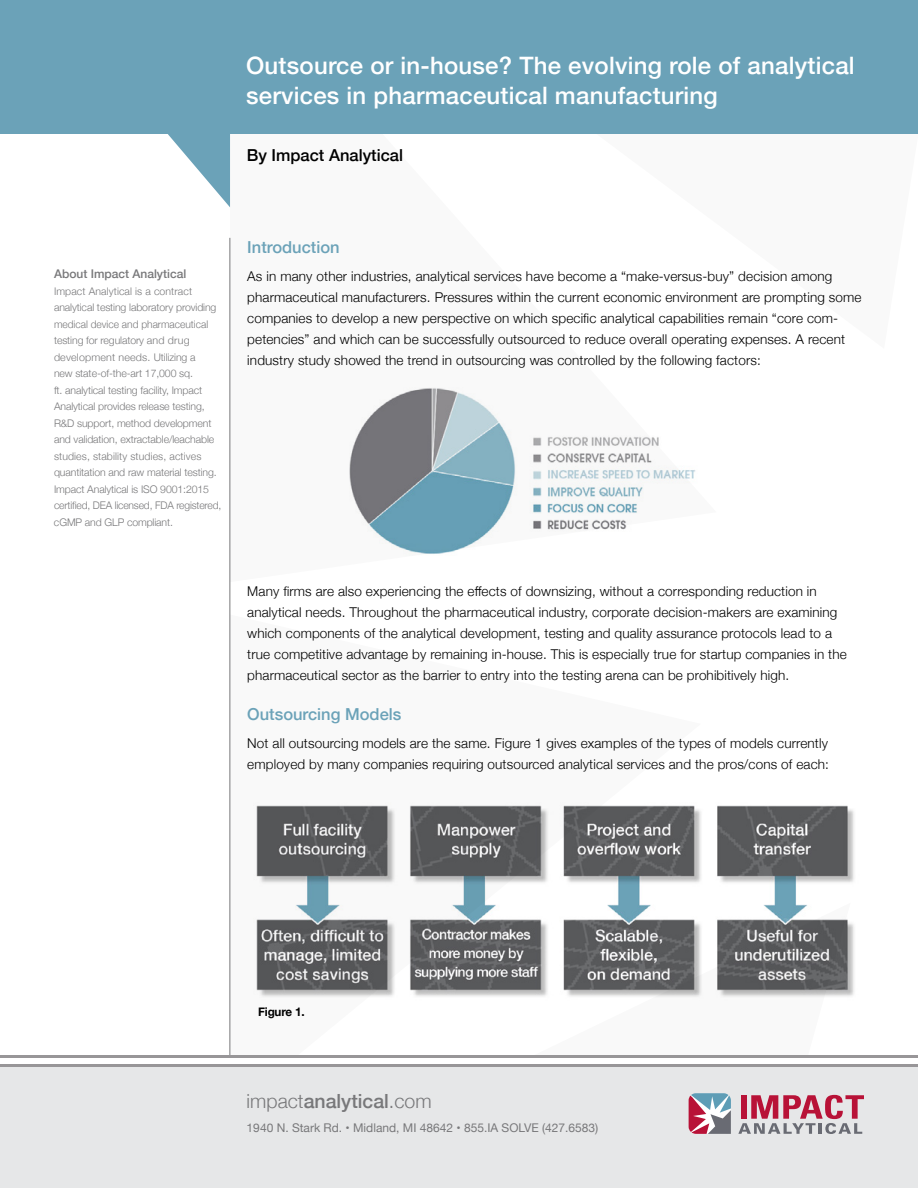
<style>
.page{position:relative;width:918px;height:1188px;background:#fff}
.page>*{position:absolute;margin:0;border:0;box-sizing:border-box;transform-origin:0 0}
.t1{font:500 24px/30px "Helvetica Neue";letter-spacing:.01em;color:#fff}
.t2{font:300 19.5px "Helvetica Neue";color:#78787a}
.t3{font:500 16.5px "Helvetica Neue";color:#6ba2b8}
.t4{font:500 16.5px "Helvetica Neue";color:#000}
.t5{font:300 13.5px/21px "Helvetica Neue";letter-spacing:.01em;color:#000}
.t6{font:12px "Helvetica Neue";color:#78787a}
.t7{font:500 12px "Helvetica Neue";color:#78787a}
.t8{font:700 12px "Helvetica Neue";letter-spacing:-.015em;color:#000}
.t9{font:300 10.5px/16.5px "Helvetica Neue";letter-spacing:-.01em;color:#78787a}
.s1{font-weight:500}
</style>
<div class="page">
<div style="left:0;top:1066px;width:918px;height:122px;background:#e6e7e8"></div>
<div style="left:0;top:0;width:918px;height:134px;background:#6ba2b8"></div>
<svg style="left:168px;top:134px;width:62px;height:73px"></svg>
<hr style="left:230px;top:238px;width:1px;height:817px;background:#78787a">
<hr style="left:0;top:1055px;width:918px;height:3px;background:#989698">
<hr style="left:0;top:1064px;width:918px;height:3px;background:#989698">
<svg style="left:738px;top:1095px;width:126px;height:39px"></svg>
<svg style="left:689px;top:1093px;width:42px;height:41px;background:#a68c9e"></svg>
<img style="left:349px;top:388px;width:347px;height:166px">
<img style="left:256px;top:805px;width:598px;height:192px">
<h1 class="t1" style="left:246px;top:48px;width:610px">Outsource or in-house? The evolving role of analytical services in pharmaceutical manufacturing</h1>
<p class="t4" style="left:247px;top:142px;width:158px">By Impact Analytical</p>
<p class="t7" style="left:54px;top:264px;width:134px">About Impact Analytical</p>
<p class="t9" style="left:54px;top:282px;width:169px">Impact Analytical is a contract analytical testing laboratory providing medical device and pharmaceutical testing for regulatory and drug development needs. Utilizing a<br>new state-of-the-art 17,000 sq.<br>ft. analytical testing facility, Impact Analytical provides release testing, R&amp;D support, method development and validation, extractable/leachable studies, stability studies, actives quantitation and raw material testing.<br>Impact Analytical is ISO 9001:2015 certified, DEA licensed, FDA registered, cGMP and GLP compliant.</p>
<p class="t3" style="left:247px;top:234px;width:94px">Introduction</p>
<p class="t5" style="left:247px;top:264px;width:616px">As in many other industries, analytical services have become a “make-versus-buy” decision among pharmaceutical manufacturers. Pressures within the current economic environment are prompting some companies to develop a new perspective on which specific analytical capabilities remain “core com&shy;petencies” and which can be successfully outsourced to reduce overall operating expenses. A recent industry study showed the trend in outsourcing was controlled by the following factors:</p>
<p class="t5" style="left:247px;top:579px;width:601px">Many firms are also experiencing the effects of downsizing, without a corresponding reduction in analytical needs. Throughout the pharmaceutical industry, corporate decision-makers are examining which components of the analytical development, testing and quality assurance protocols lead to a true competitive advantage by remaining in-house. This is especially true for startup companies in the pharmaceutical sector as the barrier to entry into the testing arena can be prohibitively high.</p>
<p class="t3" style="left:247px;top:701px;width:156px">Outsourcing Models</p>
<p class="t5" style="left:247px;top:732px;width:583px">Not all outsourcing models are the same. Figure 1 gives examples of the types of models currently employed by many companies requiring outsourced analytical services and the pros/cons of each:</p>
<p class="t8" style="left:258px;top:1002px;width:48px">Figure 1.</p>
<h2 class="t2" style="left:247px;top:1085px;width:186px">impact<span class="s1">analytical</span>.com</h2>
<p class="t6" style="left:247px;top:1119px;width:353px">1940 N. Stark Rd. • Midland, MI 48642 • 855.IA SOLVE (427.6583)</p>
</div>
